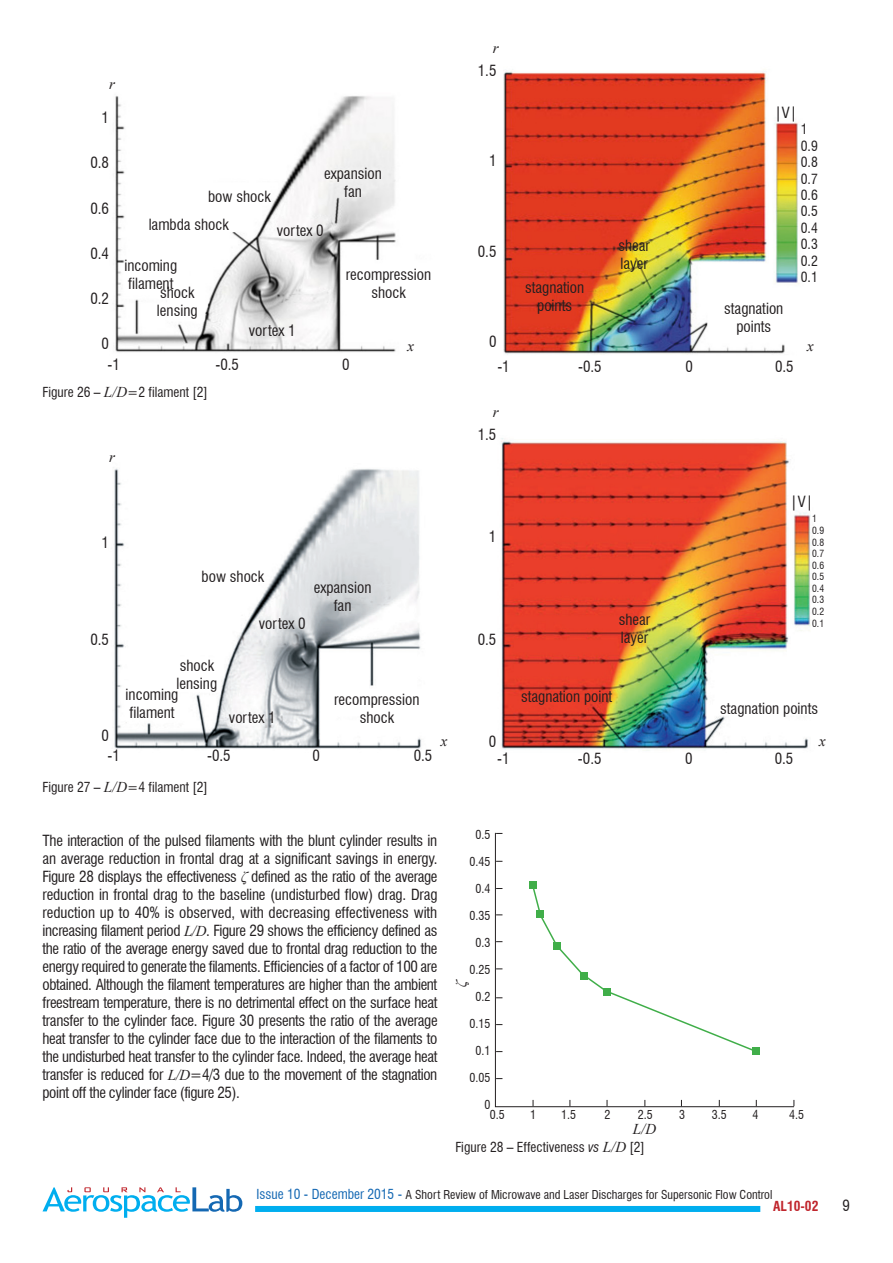
<style>
.page{position:relative;width:893px;height:1263px;background:#fff}
.page>*{position:absolute;margin:0;border:0;box-sizing:border-box;transform-origin:0 0}
.Paragraphe{font:condensed 15.15px/18.1px "Swiss 721 BT";color:#231f20;text-align:center}
.Paragraphe-2{font:condensed 15px/18px "Swiss 721 BT";color:#231f20}
.Paragraphe-3{font:italic 15px "Times New Roman";color:#231f20}
.Paragraphe-4{font:condensed 13.65px "Swiss 721 BT";color:#231f20}
.Paragraphe-5{font:condensed 13.5px "Swiss 721 BT";color:#231f20}
.t1{font:700 condensed 13.5px "Swiss 721 BT";color:#c0262d}
.t2{font:condensed 12px/10.2px "Swiss 721 BT";color:#231f20}
.Paragraphe-6{font:condensed 9.6px "Swiss 721 BT";color:#231f20}
.s1{font-family:"Times New Roman";font-style:italic;font-stretch:normal;font-size:15px}
.s2{font-family:"Times New Roman";font-style:italic;font-stretch:normal}
.s3{font-style:italic}
.s4{font-size:13.5px;color:#1468b3}
</style>
<div class="page">
<div style="left:255px;top:1206px;width:505px;height:6px;background:#00aeef"></div>
<svg style="left:43px;top:1187px;width:199px;height:31px"></svg>
<img style="left:115px;top:71px;width:685px;height:284px">
<img style="left:114px;top:438px;width:697px;height:312px">
<svg style="left:495px;top:832px;width:300px;height:275px"></svg>
<svg style="left:531px;top:884px;width:229px;height:170px"></svg>
<div style="left:529px;top:881px;width:8px;height:8px;background:#40ae49"></div>
<div style="left:536px;top:910px;width:8px;height:8px;background:#40ae49"></div>
<div style="left:553px;top:942px;width:8px;height:8px;background:#40ae49"></div>
<div style="left:580px;top:972px;width:7px;height:8px;background:#40ae49"></div>
<div style="left:603px;top:988px;width:8px;height:7px;background:#40ae49"></div>
<div style="left:752px;top:1047px;width:8px;height:8px;background:#40ae49"></div>
<p class="Paragraphe-3" style="left:493px;top:38px;width:7px">r</p>
<p class="Paragraphe-3" style="left:109px;top:74px;width:7px">r</p>
<p class="Paragraphe-2" style="left:102px;top:109px;width:9px">1</p>
<p class="Paragraphe-2" style="left:90px;top:154px;width:20px">0.8</p>
<p class="Paragraphe-2" style="left:90px;top:199px;width:20px">0.6</p>
<p class="Paragraphe-2" style="left:90px;top:244px;width:20px">0.4</p>
<p class="Paragraphe-2" style="left:90px;top:289px;width:20px">0.2</p>
<p class="Paragraphe-2" style="left:102px;top:335px;width:9px">0</p>
<p class="Paragraphe-2" style="left:478px;top:61px;width:20px">1.5</p>
<p class="Paragraphe" style="left:774px;top:103px;width:24px">|V|</p>
<p class="Paragraphe-4" style="left:801px;top:121px;width:8px">1</p>
<p class="Paragraphe-4" style="left:801px;top:138px;width:19px">0.9</p>
<p class="Paragraphe-4" style="left:801px;top:154px;width:19px">0.8</p>
<p class="Paragraphe-4" style="left:801px;top:170px;width:19px">0.7</p>
<p class="Paragraphe-4" style="left:801px;top:187px;width:19px">0.6</p>
<p class="Paragraphe-4" style="left:801px;top:203px;width:19px">0.5</p>
<p class="Paragraphe-4" style="left:801px;top:220px;width:19px">0.4</p>
<p class="Paragraphe-4" style="left:801px;top:236px;width:19px">0.3</p>
<p class="Paragraphe-4" style="left:801px;top:253px;width:19px">0.2</p>
<p class="Paragraphe-4" style="left:801px;top:269px;width:19px">0.1</p>
<p class="Paragraphe-2" style="left:489px;top:152px;width:9px">1</p>
<p class="Paragraphe" style="left:324px;top:164px;width:59px">expansion</p>
<p class="Paragraphe" style="left:344px;top:183px;width:19px">fan</p>
<p class="Paragraphe" style="left:208px;top:188px;width:64px">bow shock</p>
<p class="Paragraphe" style="left:149px;top:216px;width:82px">lambda shock</p>
<p class="Paragraphe" style="left:277px;top:222px;width:48px">vortex 0</p>
<p class="Paragraphe" style="left:618px;top:236px;width:33px;text-align:left">shear layer</p>
<p class="Paragraphe-2" style="left:478px;top:242px;width:20px">0.5</p>
<p class="Paragraphe" style="left:124px;top:256px;width:54px;text-align:left">incoming filament</p>
<p class="Paragraphe" style="left:346px;top:265px;width:87px">recompression shock</p>
<p class="Paragraphe" style="left:525px;top:278px;width:61px">stagnation points</p>
<p class="Paragraphe" style="left:157px;top:283px;width:42px;text-align:left">shock lensing</p>
<p class="Paragraphe" style="left:724px;top:299px;width:61px">stagnation points</p>
<p class="Paragraphe" style="left:249px;top:321px;width:48px">vortex 1</p>
<p class="Paragraphe-2" style="left:489px;top:333px;width:9px">0</p>
<p class="Paragraphe-3" style="left:407px;top:335px;width:8px">x</p>
<p class="Paragraphe-3" style="left:807px;top:335px;width:8px">x</p>
<p class="Paragraphe-2" style="left:108px;top:355px;width:14px">-1</p>
<p class="Paragraphe-2" style="left:215px;top:355px;width:25px">-0.5</p>
<p class="Paragraphe-2" style="left:497px;top:357px;width:14px">-1</p>
<p class="Paragraphe-2" style="left:342px;top:355px;width:9px">0</p>
<p class="Paragraphe-2" style="left:685px;top:357px;width:9px">0</p>
<p class="Paragraphe-2" style="left:578px;top:357px;width:25px">-0.5</p>
<p class="Paragraphe-2" style="left:775px;top:357px;width:20px">0.5</p>
<p class="Paragraphe-5" style="left:43px;top:384px;width:167px">Figure 26 – <span class="s1">L/D</span>=2 filament [2]</p>
<p class="Paragraphe-3" style="left:109px;top:447px;width:7px">r</p>
<p class="Paragraphe-3" style="left:493px;top:402px;width:7px">r</p>
<p class="Paragraphe-2" style="left:478px;top:425px;width:20px">1.5</p>
<p class="Paragraphe-2" style="left:102px;top:534px;width:9px">1</p>
<p class="Paragraphe-2" style="left:90px;top:630px;width:20px">0.5</p>
<p class="Paragraphe-2" style="left:202px;top:567px;width:64px">bow shock</p>
<p class="Paragraphe-2" style="left:177px;top:657px;width:42px">shock lensing</p>
<p class="Paragraphe-2" style="left:126px;top:685px;width:54px">incoming filament</p>
<p class="Paragraphe-2" style="left:259px;top:615px;width:48px">vortex 0</p>
<p class="Paragraphe-2" style="left:229px;top:709px;width:48px">vortex 1</p>
<p class="Paragraphe-2" style="left:314px;top:578px;width:59px">expansion</p>
<p class="Paragraphe-2" style="left:334px;top:596px;width:19px">fan</p>
<p class="Paragraphe-2" style="left:489px;top:528px;width:9px">1</p>
<p class="Paragraphe-2" style="left:478px;top:630px;width:20px">0.5</p>
<p class="Paragraphe-2" style="left:619px;top:611px;width:33px">shear layer</p>
<p class="Paragraphe-2" style="left:790px;top:493px;width:24px">|V|</p>
<p class="Paragraphe-6" style="left:812px;top:513px;width:6px">1</p>
<p class="Paragraphe-6" style="left:812px;top:525px;width:14px">0.9</p>
<p class="Paragraphe-6" style="left:812px;top:536px;width:14px">0.8</p>
<p class="Paragraphe-6" style="left:812px;top:548px;width:14px">0.7</p>
<p class="Paragraphe-6" style="left:812px;top:559px;width:14px">0.6</p>
<p class="Paragraphe-6" style="left:812px;top:571px;width:14px">0.5</p>
<p class="Paragraphe-6" style="left:812px;top:583px;width:14px">0.4</p>
<p class="Paragraphe-6" style="left:812px;top:594px;width:14px">0.3</p>
<p class="Paragraphe-6" style="left:812px;top:606px;width:14px">0.2</p>
<p class="Paragraphe-6" style="left:812px;top:617px;width:14px">0.1</p>
<p class="Paragraphe-2" style="left:521px;top:688px;width:93px">stagnation point</p>
<p class="Paragraphe-2" style="left:334px;top:690px;width:87px;text-align:center">recompression shock</p>
<p class="Paragraphe-2" style="left:720px;top:699px;width:99px">stagnation points</p>
<p class="Paragraphe-2" style="left:102px;top:727px;width:9px">0</p>
<p class="Paragraphe-2" style="left:489px;top:733px;width:9px">0</p>
<p class="Paragraphe-3" style="left:441px;top:731px;width:8px">x</p>
<p class="Paragraphe-3" style="left:819px;top:731px;width:8px">x</p>
<p class="Paragraphe-2" style="left:578px;top:749px;width:25px">-0.5</p>
<p class="Paragraphe-2" style="left:775px;top:749px;width:20px">0.5</p>
<p class="Paragraphe-2" style="left:108px;top:747px;width:14px">-1</p>
<p class="Paragraphe-2" style="left:207px;top:747px;width:25px">-0.5</p>
<p class="Paragraphe-2" style="left:414px;top:747px;width:20px">0.5</p>
<p class="Paragraphe-2" style="left:497px;top:749px;width:14px">-1</p>
<p class="Paragraphe-2" style="left:313px;top:747px;width:9px">0</p>
<p class="Paragraphe-2" style="left:685px;top:749px;width:9px">0</p>
<p class="Paragraphe-5" style="left:43px;top:779px;width:167px">Figure 27 – <span class="s1">L/D</span>=4 filament [2]</p>
<p class="Paragraphe-2" style="left:43px;top:832px;width:397px;text-align:justify">The interaction of the pulsed filaments with the blunt cylinder results in an average reduction in frontal drag at a significant savings in energy.<br>Figure 28 displays the effectiveness <span class="s2">ζ</span> defined as the ratio of the average reduction in frontal drag to the baseline (undisturbed flow) drag. Drag reduction up to 40% is observed, with decreasing effectiveness with increasing filament period <span class="s2">L/D</span>. Figure 29 shows the efficiency defined as the ratio of the average energy saved due to frontal drag reduction to the energy required to generate the filaments. Efficiencies of a factor of 100 are obtained. Although the filament temperatures are higher than the ambient freestream temperature, there is no detrimental effect on the surface heat transfer to the cylinder face. Figure 30 presents the ratio of the average heat transfer to the cylinder face due to the interaction of the filaments to the undisturbed heat transfer to the cylinder face. Indeed, the average heat transfer is reduced for <span class="s2">L/D</span>=4/3 due to the movement of the stagnation point off the cylinder face (figure 25).</p>
<p class="t2" style="left:475px;top:829px;width:16px">0.5</p>
<p class="t2" style="left:469px;top:856px;width:22px">0.45</p>
<p class="t2" style="left:475px;top:883px;width:16px">0.4</p>
<p class="t2" style="left:469px;top:910px;width:22px">0.35</p>
<p class="t2" style="left:475px;top:937px;width:16px">0.3</p>
<p class="t2" style="left:469px;top:964px;width:22px">0.25</p>
<p class="t2" style="left:475px;top:991px;width:16px">0.2</p>
<p class="t2" style="left:469px;top:1018px;width:22px">0.15</p>
<p class="t2" style="left:475px;top:1045px;width:16px">0.1</p>
<p class="t2" style="left:469px;top:1072px;width:22px">0.05</p>
<p class="t2" style="left:490px;top:1099px;width:16px;text-indent:-5px">0<br>0.5</p>
<p class="t2" style="left:530px;top:1109px;width:7px">1</p>
<p class="t2" style="left:561px;top:1109px;width:16px">1.5</p>
<p class="t2" style="left:638px;top:1109px;width:16px">2.5</p>
<p class="Paragraphe-3" style="left:633px;top:1119px;width:25px">L/D</p>
<p class="Paragraphe-3" style="left:451px;top:986px;width:9px;rotate:-90deg">ζ</p>
<p class="t2" style="left:605px;top:1109px;width:7px">2</p>
<p class="t2" style="left:679px;top:1109px;width:7px">3</p>
<p class="t2" style="left:712px;top:1109px;width:16px">3.5</p>
<p class="t2" style="left:752px;top:1109px;width:7px">4</p>
<p class="t2" style="left:789px;top:1109px;width:16px">4.5</p>
<p class="Paragraphe-5" style="left:455px;top:1139px;width:191px">Figure 28 – Effectiveness <span class="s3">vs</span> <span class="s1">L/D</span> [2]</p>
<p class="t2" style="left:256px;top:1189px;width:517px"><span class="s4">Issue 10 - December 2015 -</span> A Short Review of Microwave and Laser Discharges for Supersonic Flow Control</p>
<p class="t1" style="left:773px;top:1198px;width:47px">AL10-02</p>
<p class="Paragraphe-2" style="left:843px;top:1197px;width:9px">9</p>
</div>
